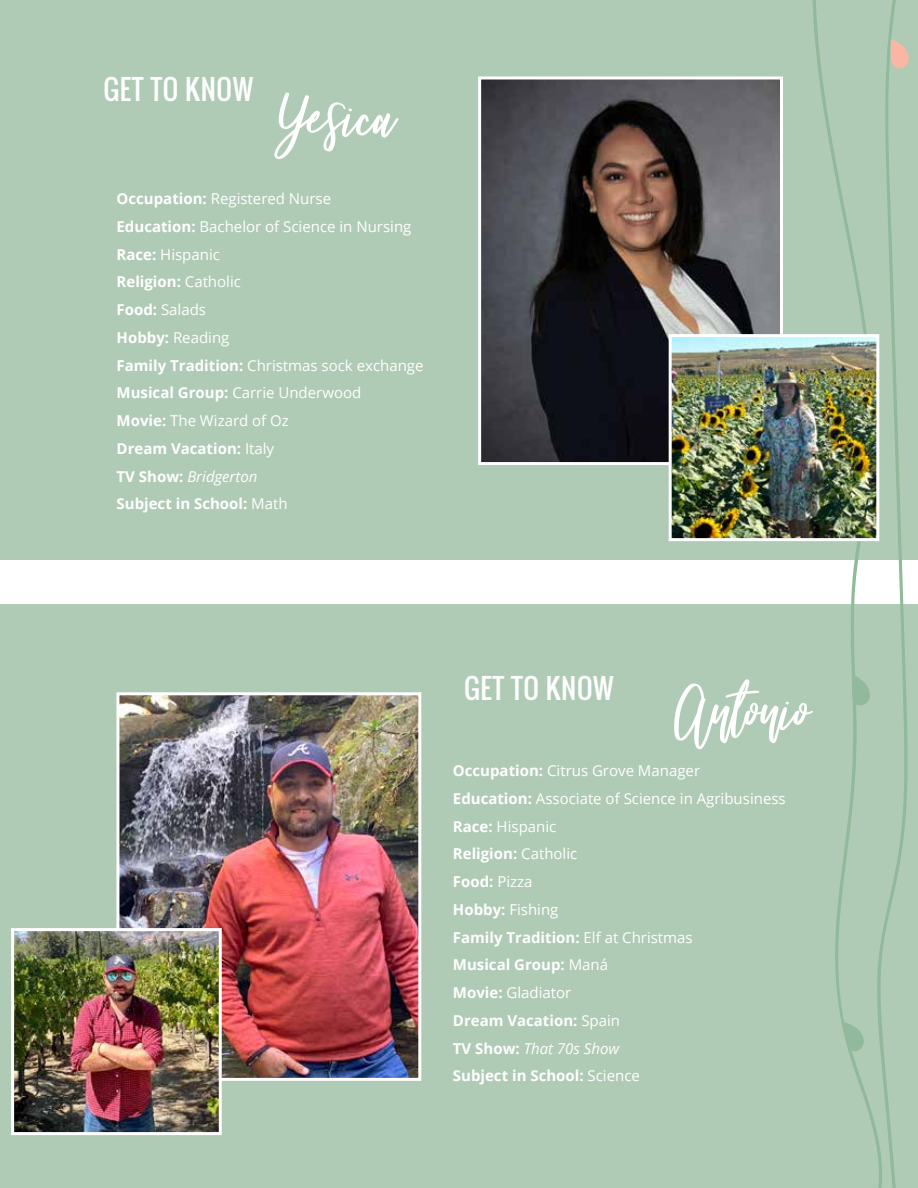
<style>
.page{position:relative;width:918px;height:1188px;background:#fff}
.page>*{position:absolute;margin:0;border:0;box-sizing:border-box;transform-origin:0 0}
.t1{font:76.5px "Beautiful Bloom Alt";color:#fff}
.t2{font:27px "Oswald";letter-spacing:.025em;color:#fff}
.t3{font:15px/27.8px "Open Sans";color:#fff}
.t4{font:700 15px/27.8px "Open Sans";color:#fff}
.s1{font-weight:700}
.s2{font-style:italic}
.s3{font-weight:400}
.s4{font-weight:400;font-style:italic}
</style>
<div class="page">
<div style="left:0;top:0;width:918px;height:560px;background:#b0cbb5"></div>
<div style="left:0;top:605px;width:918px;height:583px;background:#b0cbb5"></div>
<svg style="left:809px;top:0;width:36px;height:1037px"></svg>
<svg style="left:845px;top:0;width:65px;height:1188px"></svg>
<img style="left:482px;top:80px;width:297px;height:381px">
<div style="left:478px;top:76px;width:305px;height:389px;border:3px solid #fff"></div>
<hr style="left:917px;top:20px;width:1px;height:293px;background:#c7c8ca">
<img style="left:120px;top:696px;width:297px;height:381px">
<div style="left:116px;top:692px;width:305px;height:389px;border:3px solid #fff"></div>
<img style="left:673px;top:338px;width:202px;height:199px">
<div style="left:669px;top:334px;width:210px;height:207px;border:3px solid #fff"></div>
<img style="left:15px;top:932px;width:203px;height:199px">
<div style="left:11px;top:928px;width:211px;height:207px;border:3px solid #fff"></div>
<h2 class="t2" style="left:104px;top:69px;width:151px">GET TO KNOW</h2>
<h1 class="t1" style="left:279px;top:74px;width:119px">Yesica</h1>
<p class="t3" style="left:117px;top:184px;width:308px"><span class="s1">Occupation:</span> Registered Nurse<br><span class="s1">Education:</span> Bachelor of Science in Nursing<br><span class="s1">Race:</span> Hispanic<br><span class="s1">Religion:</span> Catholic<br><span class="s1">Food:</span> Salads<br><span class="s1">Hobby:</span> Reading<br><span class="s1">Family Tradition:</span> Christmas sock exchange<br><span class="s1">Musical Group:</span> Carrie Underwood<br><span class="s1">Movie:</span> The Wizard of Oz<br><span class="s1">Dream Vacation:</span> Italy<br><span class="s1">TV Show:</span> <span class="s2">Bridgerton<br></span><span class="s1">Subject in School:</span> Math</p>
<h2 class="t2" style="left:464px;top:668px;width:151px">GET TO KNOW</h2>
<h1 class="t1" style="left:675px;top:668px;width:137px">Antonio</h1>
<p class="t4" style="left:453px;top:756px;width:334px">Occupation: <span class="s3">Citrus Grove Manager<br></span>Education: <span class="s3">Associate of Science in Agribusiness<br></span>Race: <span class="s3">Hispanic<br></span>Religion: <span class="s3">Catholic<br></span>Food: <span class="s3">Pizza<br></span>Hobby: <span class="s3">Fishing<br></span>Family Tradition: <span class="s3">Elf at Christmas<br></span>Musical Group: <span class="s3">Maná<br></span>Movie: <span class="s3">Gladiator<br></span>Dream Vacation: <span class="s3">Spain<br></span>TV Show: <span class="s4">That 70s Show<br></span>Subject in School: <span class="s3">Science</span></p>
</div>
